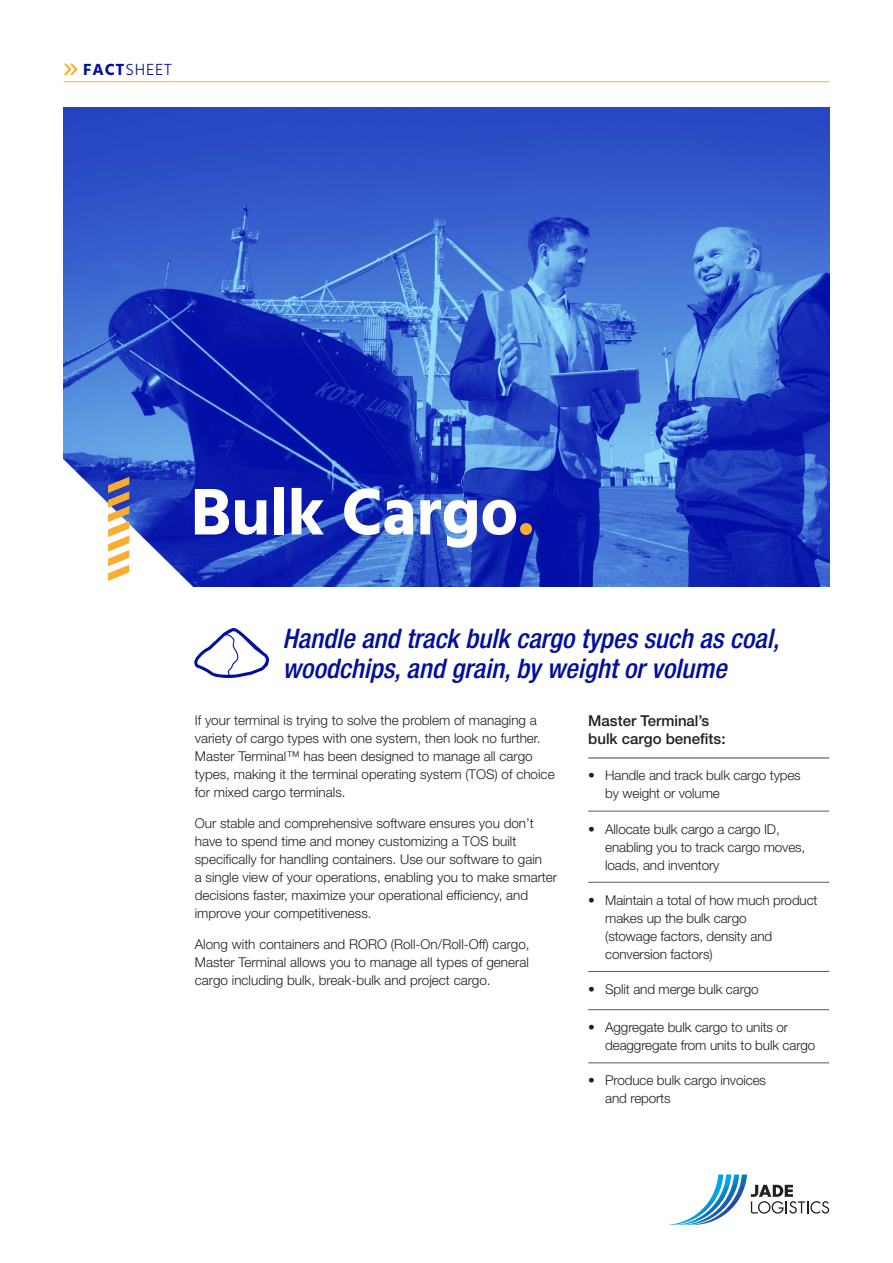
<style>
.page{position:relative;width:893px;height:1263px;background:#fff}
.page>*{position:absolute;margin:0;border:0;box-sizing:border-box;transform-origin:0 0}
.Heading{font:700 67.5px "Hind";letter-spacing:-.005em;color:#fff}
.Subheading{font:italic 500 condensed 27px/30px "Helvetica Neue LT Std";color:#000f9f}
.t1{font:300 16.5px "Hind";letter-spacing:.05em;color:#000f9f}
.Black_Subheading{font:500 15px/18px "Helvetica Neue LT Std";color:#231f20}
.Body_Text{font:300 13.5px/18px "Helvetica Neue LT Std";color:#231f20}
.s1{font-weight:700}
.s2{color:#f9ae32}
</style>
<div class="page">
<svg style="left:668px;top:1174px;width:161px;height:51px"></svg>
<hr style="left:64px;top:81px;width:765px;height:1px;background:#f9ae32">
<svg style="left:64px;top:64px;width:14px;height:11px"></svg>
<img style="left:64px;top:108px;width:765px;height:478px">
<svg style="left:108px;top:477px;width:21px;height:104px"></svg>
<hr style="left:588px;top:757px;width:241px;height:1px;background:#57585a">
<hr style="left:588px;top:811px;width:241px;height:1px;background:#57585a">
<hr style="left:588px;top:882px;width:241px;height:1px;background:#57585a">
<hr style="left:588px;top:971px;width:241px;height:1px;background:#57585a">
<hr style="left:588px;top:1009px;width:241px;height:1px;background:#57585a">
<hr style="left:588px;top:1062px;width:241px;height:1px;background:#57585a">
<img style="left:195px;top:628px;width:73px;height:50px">
<p class="t1" style="left:83px;top:59px;width:90px"><span class="s1">FACT</span>SHEET</p>
<p class="Heading" style="left:190px;top:472px;width:346px">Bulk Cargo<span class="s2">.</span></p>
<p class="Subheading" style="left:283px;top:624px;width:498px">Handle and track bulk cargo types such as coal, woodchips, and grain, by weight or volume</p>
<p class="Body_Text" style="left:195px;top:711px;width:361px">If your terminal is trying to solve the problem of managing a variety of cargo types with one system, then look no further.<br>Master Terminal™ has been designed to manage all cargo types, making it the terminal operating system (TOS) of choice for mixed cargo terminals.</p>
<p class="Body_Text" style="left:195px;top:814px;width:364px">Our stable and comprehensive software ensures you don’t have to spend time and money customizing a TOS built specifically for handling containers. Use our software to gain<br>a single view of your operations, enabling you to make smarter decisions faster, maximize your operational efficiency, and improve your competitiveness.</p>
<p class="Body_Text" style="left:195px;top:934px;width:336px;text-align:justify">Along with containers and RORO (Roll-On/Roll-Off) cargo, Master Terminal allows you to manage all types of general cargo including bulk, break-bulk and project cargo.</p>
<p class="Black_Subheading" style="left:588px;top:712px;width:139px">Master Terminal’s bulk cargo benefits:</p>
<p class="Body_Text" style="left:605px;top:766px;width:197px;text-indent:-17px">• Handle and track bulk cargo types by weight or volume</p>
<p class="Body_Text" style="left:605px;top:819px;width:202px;text-indent:-17px">• Allocate bulk cargo a cargo ID, enabling you to track cargo moves, loads, and inventory</p>
<p class="Body_Text" style="left:605px;top:890px;width:214px;text-indent:-17px">• Maintain a total of how much product makes up the bulk cargo<br>(stowage factors, density and conversion factors)</p>
<p class="Body_Text" style="left:588px;top:980px;width:172px">• Split and merge bulk cargo</p>
<p class="Body_Text" style="left:605px;top:1018px;width:212px;text-indent:-17px">• Aggregate bulk cargo to units or deaggregate from units to bulk cargo</p>
<p class="Body_Text" style="left:605px;top:1071px;width:162px;text-indent:-17px">• Produce bulk cargo invoices and reports</p>
</div>
